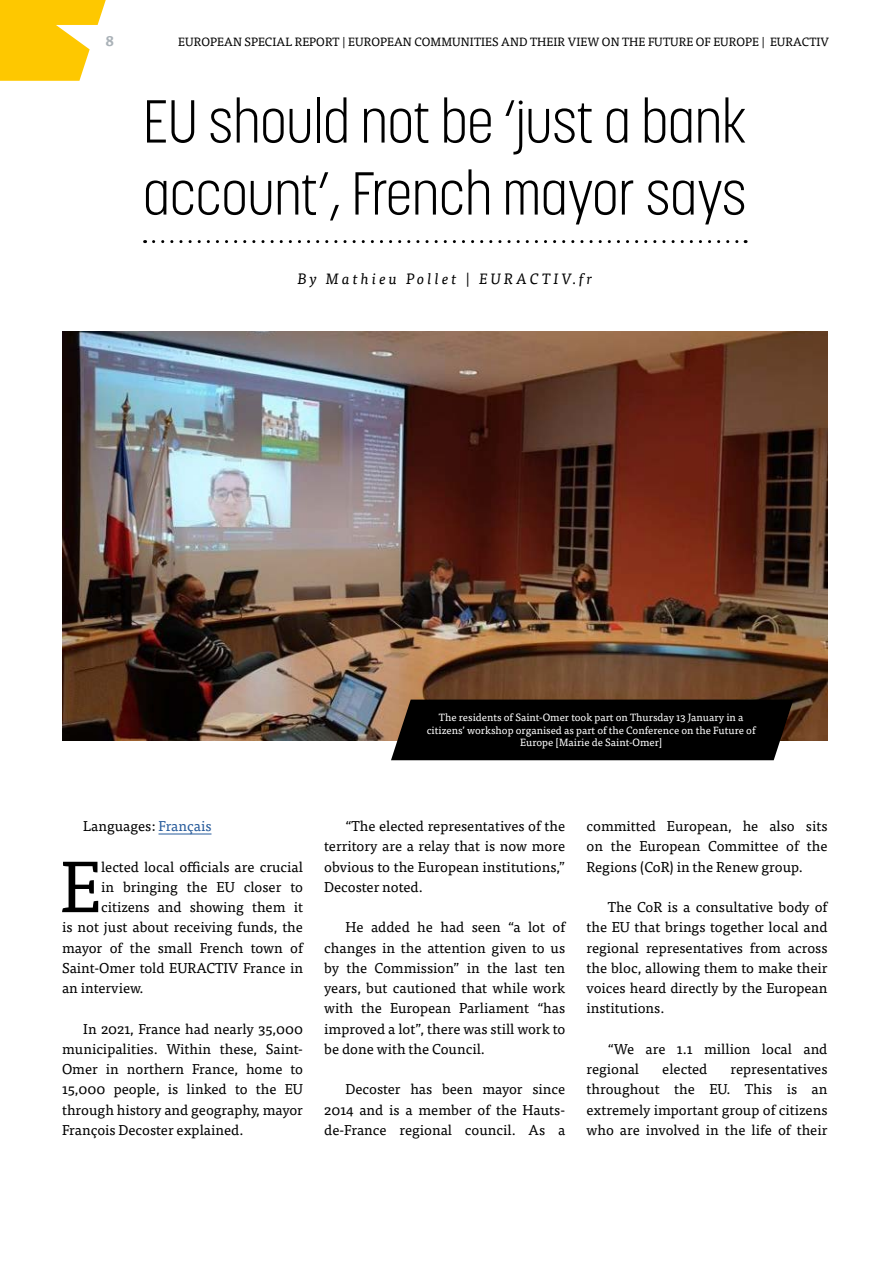
<style>
.page{position:relative;width:893px;height:1263px;background:#fff}
.page>*{position:absolute;margin:0;border:0;box-sizing:border-box;transform-origin:0 0}
.t1{font:72.6px "Tisa Pro";color:#000}
.t2{font:300 60px/72px "Korolev Condensed";color:#000}
.t3{font:italic 15px "Tisa Pro";letter-spacing:.2em;color:#000}
.t4{font:14.25px/20.2px "Tisa Pro";color:#000;text-align:justify}
.t5{font:700 14.25px "Tisa Pro";color:#aab2b8}
.t6{font:12px "Tisa Pro";letter-spacing:.01em;color:#000}
.t7{font:10.5px/12.6px "Tisa Pro";color:#fff;text-align:center}
.s1{color:#275b9b}
</style>
<div class="page">
<svg style="left:0;top:0;width:106px;height:81px"></svg>
<hr style="left:159px;top:833px;width:52px;height:1px;background:#275b9b">
<img style="left:62px;top:331px;width:765px;height:409px">
<div style="left:391px;top:700px;width:402px;height:60px;background:#000"></div>
<svg style="left:154px;top:240px;width:592px;height:3px"></svg>
<p class="t5" style="left:105px;top:29px;width:11px">8</p>
<p class="t6" style="left:178px;top:33px;width:652px">EUROPEAN SPECIAL REPORT | EUROPEAN COMMUNITIES AND THEIR VIEW ON THE FUTURE OF EUROPE | EURACTIV</p>
<h2 class="t2" style="left:143px;top:85px;width:605px">EU should not be ‘just a bank account’, French mayor says</h2>
<p class="t3" style="left:298px;top:268px;width:296px">By Mathieu Pollet | EURACTIV.fr</p>
<p class="t7" style="left:427px;top:710px;width:330px">The residents of Saint-Omer took part on Thursday 13 January in a citizens’ workshop organised as part of the Conference on the Future of<br>Europe [Mairie de Saint-Omer]</p>
<p class="t4" style="left:83px;top:815px;width:130px">Languages: <span class="s1">Français</span></p>
<h1 class="t1" style="left:60px;top:833px;width:43px">E</h1>
<p class="t4" style="left:101px;top:856px;width:203px">lected local officials are crucial</p>
<p class="t4" style="left:101px;top:876px;width:203px">in bringing the EU closer to</p>
<p class="t4" style="left:101px;top:896px;width:203px">citizens and showing them it</p>
<p class="t4" style="left:62px;top:916px;width:242px">is not just about receiving funds, the</p>
<p class="t4" style="left:62px;top:937px;width:242px">mayor of the small French town of</p>
<p class="t4" style="left:62px;top:957px;width:242px">Saint-Omer told EURACTIV France in</p>
<p class="t4" style="left:62px;top:977px;width:83px">an interview.</p>
<p class="t4" style="left:62px;top:1018px;width:242px;text-indent:21px">In 2021, France had nearly 35,000 municipalities. Within these, Saint-Omer in northern France, home to 15,000 people, is linked to the EU through history and geography, mayor François Decoster explained.</p>
<p class="t4" style="left:324px;top:815px;width:242px;text-indent:21px">“The elected representatives of the territory are a relay that is now more obvious to the European institutions,” Decoster noted.</p>
<p class="t4" style="left:324px;top:916px;width:242px;text-indent:21px">He added he had seen “a lot of changes in the attention given to us by the Commission” in the last ten years, but cautioned that while work with the European Parliament “has improved a lot”, there was still work to be done with the Council.</p>
<p class="t4" style="left:324px;top:1078px;width:242px;text-indent:21px">Decoster has been mayor since 2014 and is a member of the Hauts&shy;de-France regional council. As a</p>
<p class="t4" style="left:586px;top:815px;width:242px">committed European, he also sits on the European Committee of the Regions (CoR) in the Renew group.</p>
<p class="t4" style="left:586px;top:896px;width:242px;text-indent:21px">The CoR is a consultative body of the EU that brings together local and regional representatives from across the bloc, allowing them to make their voices heard directly by the European institutions.</p>
<p class="t4" style="left:586px;top:1038px;width:242px;text-indent:21px">“We are 1.1 million local and regional</p>
<p class="t4" style="left:662px;top:1058px;width:46px">elected</p>
<p class="t4" style="left:586px;top:1058px;width:242px;text-indent:144px">representatives throughout the EU. This is an extremely important group of citizens who are involved in the life of their</p>
</div>
